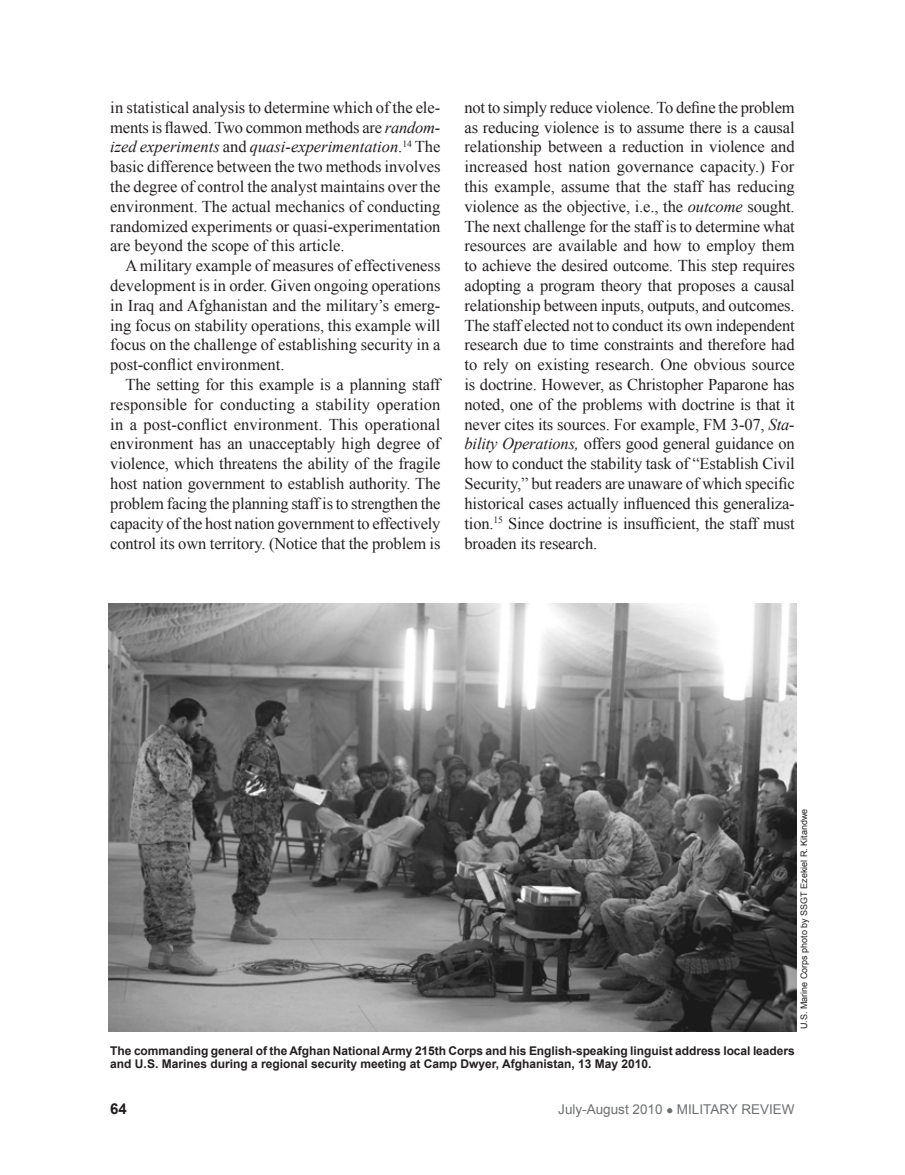
<style>
.page{position:relative;width:905px;height:1175px;background:#fff}
.page>*{position:absolute;margin:0;border:0;box-sizing:border-box;transform-origin:0 0}
.fob{font:16.5px/19.8px "Times New Roman";letter-spacing:-.005em;color:#231f20;text-align:justify}
.t1{font:700 15px "Arial";color:#231f20}
.t2{font:13.5px "Arial";color:#6d6f71}
.cutline{font:700 12px/12.8px "Arial";letter-spacing:-.005em;color:#231f20}
.photocred{font:9px "Arial";color:#231f20}
.s1{font-style:italic}
</style>
<div class="page">
<img style="left:109px;top:603px;width:687px;height:428px">
<p class="fob" style="left:110px;top:97px;width:332px">in statistical analysis to determine which of the ele&shy;ments is flawed. Two common methods are <span class="s1">random&shy;ized experiments</span> and <span class="s1">quasi-experimentation</span>.<sup>14</sup> The basic difference between the two methods involves the degree of control the analyst maintains over the environment. The actual mechanics of conducting randomized experiments or quasi-experimentation are beyond the scope of this article.</p>
<p class="fob" style="left:110px;top:255px;width:332px;text-indent:15px">A military example of measures of effectiveness development is in order. Given ongoing operations in Iraq and Afghanistan and the military’s emerg&shy;ing focus on stability operations, this example will focus on the challenge of establishing security in a post-conflict environment.</p>
<p class="fob" style="left:110px;top:374px;width:332px;text-indent:15px">The setting for this example is a planning staff responsible for conducting a stability operation in a post-conflict environment. This operational environment has an unacceptably high degree of violence, which threatens the ability of the fragile host nation government to establish authority. The problem facing the planning staff is to strengthen the capacity of the host nation government to effectively control its own territory. (Notice that the problem is</p>
<p class="fob" style="left:464px;top:97px;width:332px">not to simply reduce violence. To define the problem as reducing violence is to assume there is a causal relationship between a reduction in violence and increased host nation governance capacity.) For this example, assume that the staff has reducing violence as the objective, i.e., the <span class="s1">outcome</span> sought.<br>The next challenge for the staff is to determine what resources are available and how to employ them to achieve the desired outcome. This step requires adopting a program theory that proposes a causal relationship between inputs, outputs, and outcomes.<br>The staff elected not to conduct its own independent research due to time constraints and therefore had to rely on existing research. One obvious source is doctrine. However, as Christopher Paparone has noted, one of the problems with doctrine is that it never cites its sources. For example, FM 3-07, <span class="s1">Sta&shy;bility Operations,</span> offers good general guidance on how to conduct the stability task of “Establish Civil Security,” but readers are unaware of which specific historical cases actually influenced this generaliza&shy;tion.<sup>15</sup> Since doctrine is insufficient, the staff must broaden its research.</p>
<p class="photocred" style="left:798px;top:1029px;width:222px;rotate:-90deg">U.S. Marine Corps photo by SSGT Ezekiel R. Kitandwe</p>
<p class="cutline" style="left:110px;top:1045px;width:686px">The commanding general of the Afghan National Army 215th Corps and his English-speaking linguist address local leaders and U.S. Marines during a regional security meeting at Camp Dwyer, Afghanistan, 13 May 2010.</p>
<p class="t1" style="left:110px;top:1098px;width:18px">64</p>
<p class="t2" style="left:558px;top:1100px;width:238px">July-August 2010 ● MILITARY REVIEW</p>
</div>
